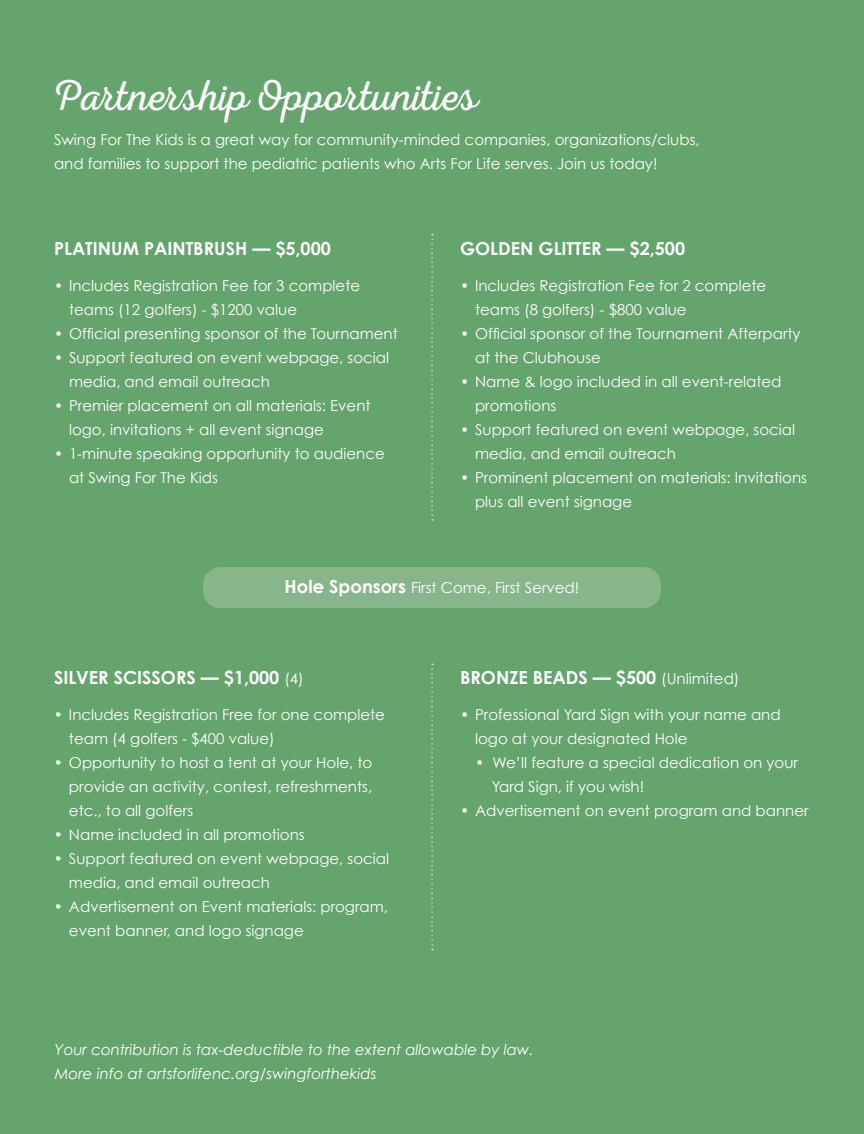
<style>
.page{position:relative;width:864px;height:1134px;background:#65a46d}
.page>*{position:absolute;margin:0;border:0;box-sizing:border-box;transform-origin:0 0}
.t1{font:43.5px "Nexa Rust Script L 0";letter-spacing:-.005em;color:#fff}
.t2{font:700 18px "Century Gothic";color:#fff}
.t3{font:15px/24px "Century Gothic";color:#fff}
.t4{font:italic 15px/24px "Century Gothic";color:#fff}
.s1{font-weight:700;font-size:18px}
.s2{font-weight:400;font-size:15px}
</style>
<div class="page">
<div style="left:203px;top:567px;width:458px;height:41px;background:#88b68a;border-radius:18px"></div>
<svg style="left:431px;top:234px;width:2px;height:287px"></svg>
<svg style="left:431px;top:664px;width:2px;height:286px"></svg>
<h1 class="t1" style="left:54px;top:72px;width:425px">Partnership Opportunities</h1>
<p class="t3" style="left:54px;top:127px;width:647px">Swing For The Kids is a great way for community-minded companies, organizations/clubs, and families to support the pediatric patients who Arts For Life serves. Join us today!</p>
<p class="t2" style="left:54px;top:237px;width:278px">PLATINUM PAINTBRUSH — $5,000</p>
<p class="t3" style="left:69px;top:273px;width:293px;text-indent:-15px">• Includes Registration Fee for 3 complete teams (12 golfers) - $1200 value</p>
<p class="t3" style="left:54px;top:321px;width:345px">• Official presenting sponsor of the Tournament</p>
<p class="t3" style="left:69px;top:345px;width:322px;text-indent:-15px">• Support featured on event webpage, social media, and email outreach</p>
<p class="t3" style="left:69px;top:393px;width:303px;text-indent:-15px">• Premier placement on all materials: Event logo, invitations + all event signage</p>
<p class="t3" style="left:69px;top:441px;width:317px;text-indent:-15px">• 1-minute speaking opportunity to audience at Swing For The Kids</p>
<p class="t2" style="left:460px;top:237px;width:226px">GOLDEN GLITTER — $2,500</p>
<p class="t3" style="left:475px;top:273px;width:293px;text-indent:-15px">• Includes Registration Fee for 2 complete teams (8 golfers) - $800 value</p>
<p class="t3" style="left:475px;top:321px;width:327px;text-indent:-15px">• Official sponsor of the Tournament Afterparty at the Clubhouse</p>
<p class="t3" style="left:475px;top:369px;width:308px;text-indent:-15px">• Name &amp; logo included in all event-related promotions</p>
<p class="t3" style="left:475px;top:417px;width:322px;text-indent:-15px">• Support featured on event webpage, social media, and email outreach</p>
<p class="t3" style="left:475px;top:465px;width:333px;text-indent:-15px">• Prominent placement on materials: Invitations plus all event signage</p>
<p class="t3" style="left:285px;top:576px;width:296px"><span class="s1">Hole Sponsors</span> First Come, First Served!</p>
<p class="t2" style="left:54px;top:667px;width:251px">SILVER SCISSORS — $1,000 <span class="s2">(4)</span></p>
<p class="t3" style="left:69px;top:703px;width:318px;text-indent:-15px">• Includes Registration Free for one complete team (4 golfers - $400 value)</p>
<p class="t3" style="left:69px;top:751px;width:305px;text-align:justify;text-indent:-15px">• Opportunity to host a tent at your Hole, to provide an activity, contest, refreshments, etc., to all golfers</p>
<p class="t3" style="left:54px;top:823px;width:252px">• Name included in all promotions</p>
<p class="t3" style="left:69px;top:847px;width:322px;text-indent:-15px">• Support featured on event webpage, social media, and email outreach</p>
<p class="t3" style="left:69px;top:895px;width:321px;text-indent:-15px">• Advertisement on Event materials: program, event banner, and logo signage</p>
<p class="t2" style="left:460px;top:667px;width:281px">BRONZE BEADS — $500 <span class="s2">(Unlimited)</span></p>
<p class="t3" style="left:475px;top:703px;width:307px;text-indent:-15px">• Professional Yard Sign with your name and logo at your designated Hole</p>
<p class="t3" style="left:492px;top:751px;width:308px;text-indent:-17px">• We’ll feature a special dedication on your<br>Yard Sign, if you wish!</p>
<p class="t3" style="left:460px;top:799px;width:350px">• Advertisement on event program and banner</p>
<p class="t4" style="left:55px;top:1037px;width:480px">Your contribution is tax-deductible to the extent allowable by law.<br>More info at artsforlifenc.org/swingforthekids</p>
</div>
